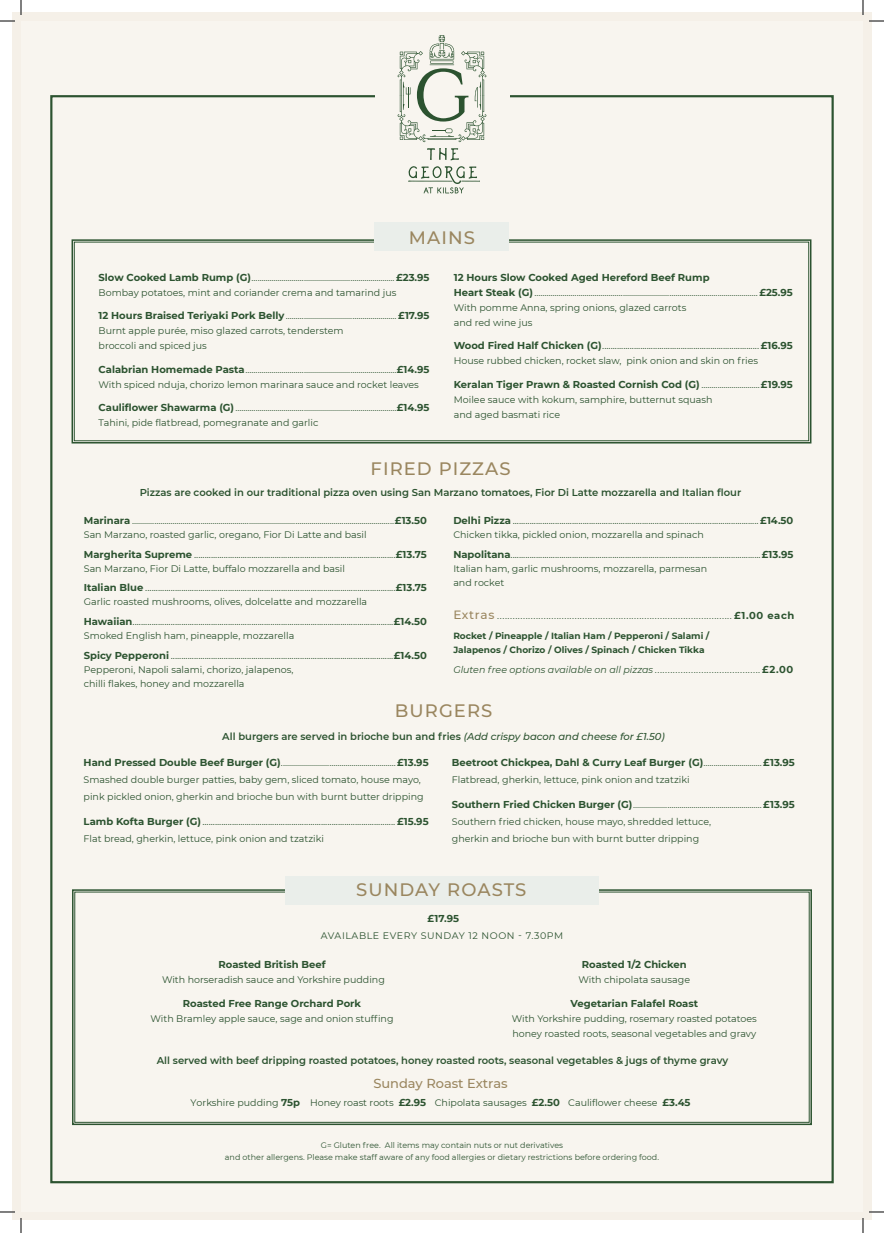
<style>
.page{position:relative;width:884px;height:1233px;background:#fff}
.page>*{position:absolute;margin:0;border:0;box-sizing:border-box;transform-origin:0 0}
.t1{font:500 18px "Montserrat";letter-spacing:.06em;color:#9a865f}
.t2{font:500 13px "Montserrat";color:#9a865f}
.t3{font:10px "Montserrat";color:#2c5330}
.t4{font:700 10px "Montserrat";color:#2c5330}
.t5{font:600 10px "Montserrat";color:#2c5330}
.t6{font:9.5px/15px "Montserrat";color:#2c5330}
.t7{font:9.5px "Montserrat";letter-spacing:.06em;color:#2c5330}
.t8{font:700 9px/14px "Montserrat";color:#2c5330}
.t9{font:8px/12px "Montserrat";color:#2c5330;text-align:center}
.s1{font-weight:700;font-size:10px}
.s2{font-weight:700}
.s3{font-weight:400;font-size:9.5px}
.s4{font-weight:500;font-size:12px;color:#9a865f}
.s5{font-style:italic}
.s6{font-weight:500;font-style:italic}
</style>
<div class="page">
<div style="left:12px;top:12px;width:859px;height:1208px;background:#f5f0e8"></div>
<div style="left:21px;top:21px;width:842px;height:1191px;background:#f8f5ef"></div>
<svg style="left:427px;top:148px;width:32px;height:12px"></svg>
<svg style="left:408px;top:166px;width:72px;height:27px"></svg>
<svg style="left:398px;top:35px;width:88px;height:107px"></svg>
<svg style="left:72px;top:889px;width:740px;height:236px"></svg>
<svg style="left:71px;top:239px;width:741px;height:205px"></svg>
<div style="left:74px;top:242px;width:735px;height:199px;border:1px solid #2c5330"></div>
<div style="left:285px;top:876px;width:314px;height:28px;background:#eaeeea"></div>
<div style="left:374px;top:222px;width:135px;height:28px;background:#eaeeea"></div>
<svg style="left:0;top:1211px;width:15px;height:1px"></svg>
<svg style="left:869px;top:1211px;width:15px;height:1px"></svg>
<svg style="left:0;top:0;width:22px;height:22px"></svg>
<svg style="left:20px;top:1218px;width:2px;height:15px"></svg>
<svg style="left:862px;top:0;width:22px;height:22px"></svg>
<svg style="left:862px;top:1218px;width:2px;height:15px"></svg>
<p class="t1" style="left:409px;top:225px;width:68px">MAINS</p>
<p class="t6" style="left:99px;top:269px;width:333px"><span class="s1">Slow Cooked Lamb Rump (G)</span>....................................................................... <span class="s1">£23.95<br></span>Bombay potatoes, mint and coriander crema and tamarind jus</p>
<p class="t6" style="left:99px;top:308px;width:333px"><span class="s1">12 Hours Braised Teriyaki Pork Belly</span>....................................................... <span class="s1">£17.95<br></span>Burnt apple purée, miso glazed carrots, tenderstem<br>broccoli and spiced jus</p>
<p class="t6" style="left:99px;top:361px;width:333px"><span class="s1">Calabrian Homemade Pasta</span>...........................................................................<span class="s1">£14.95<br></span>With spiced nduja, chorizo lemon marinara sauce and rocket leaves</p>
<p class="t6" style="left:99px;top:400px;width:333px"><span class="s1">Cauliflower Shawarma (G)</span>................................................................................<span class="s1">£14.95<br></span>Tahini, pide flatbread, pomegranate and garlic</p>
<p class="t4" style="left:454px;top:270px;width:257px">12 Hours Slow Cooked Aged Hereford Beef Rump</p>
<p class="t6" style="left:454px;top:284px;width:341px"><span class="s1">Heart Steak (G)</span>............................................................................................................... <span class="s1">£25.95<br></span>With pomme Anna, spring onions, glazed carrots<br>and red wine jus</p>
<p class="t3" style="left:454px;top:339px;width:341px"><span class="s2">Wood Fired Half Chicken (G)</span>.......................................................................... <span class="s2">£16.95</span></p>
<p class="t6" style="left:454px;top:353px;width:306px">House rubbed chicken, rocket slaw, pink onion and skin on fries</p>
<p class="t4" style="left:454px;top:377px;width:341px">Keralan Tiger Prawn &amp; Roasted Cornish Cod (G) <span class="s3">.............................</span>£19.95</p>
<p class="t6" style="left:454px;top:391px;width:260px">Moilee sauce with kokum, samphire, butternut squash and aged basmati rice</p>
<p class="t1" style="left:370px;top:456px;width:142px">FIRED PIZZAS</p>
<p class="t5" style="left:140px;top:485px;width:603px">Pizzas are cooked in our traditional pizza oven using San Marzano tomatoes, Fior Di Latte mozzarella and Italian flour</p>
<p class="t3" style="left:453px;top:513px;width:342px"><span class="s2">Delhi Pizza</span> ....................................................................................................................<span class="s2">£14.50</span></p>
<p class="t6" style="left:453px;top:526px;width:252px">Chicken tikka, pickled onion, mozzarella and spinach</p>
<p class="t3" style="left:453px;top:547px;width:342px"><span class="s2">Napolitana</span>......................................................................................................................<span class="s2">£13.95</span></p>
<p class="t6" style="left:453px;top:561px;width:255px;line-height:14px">Italian ham, garlic mushrooms, mozzarella, parmesan and rocket</p>
<p class="t6" style="left:453px;top:608px;width:342px"><span class="s4">Extras</span> ........................................................................................... <span class="s1">£1.00 each</span></p>
<p class="t8" style="left:453px;top:628px;width:258px">Rocket / Pineapple / Italian Ham / Pepperoni / Salami /<br>Jalapenos / Chorizo / Olives / Spinach / Chicken Tikka</p>
<p class="t6" style="left:453px;top:661px;width:342px"><span class="s5">Gluten free options available on all pizzas</span> ......................................... <span class="s1">£2.00</span></p>
<p class="t6" style="left:84px;top:513px;width:345px;line-height:14px"><span class="s1">Marinara</span> ..................................................................................................................................<span class="s1">£13.50<br></span>San Marzano, roasted garlic, oregano, Fior Di Latte and basil</p>
<p class="t3" style="left:84px;top:547px;width:344px"><span class="s2">Margherita Supreme</span> ...............................................................................................<span class="s2">£13.75</span></p>
<p class="t6" style="left:84px;top:560px;width:263px">San Marzano, Fior Di Latte, buffalo mozzarella and basil</p>
<p class="t3" style="left:84px;top:581px;width:344px"><span class="s2">Italian Blue</span> ......................................................................................................................<span class="s2">£13.75</span></p>
<p class="t6" style="left:84px;top:594px;width:285px">Garlic roasted mushrooms, olives, dolcelatte and mozzarella</p>
<p class="t3" style="left:84px;top:614px;width:344px"><span class="s2">Hawaiian</span>...........................................................................................................................<span class="s2">£14.50</span></p>
<p class="t6" style="left:84px;top:627px;width:212px">Smoked English ham, pineapple, mozzarella</p>
<p class="t3" style="left:84px;top:648px;width:344px"><span class="s2">Spicy Pepperoni</span> .........................................................................................................<span class="s2">£14.50</span></p>
<p class="t6" style="left:84px;top:662px;width:211px;line-height:14px">Pepperoni, Napoli salami, chorizo, jalapenos, chilli flakes, honey and mozzarella</p>
<p class="t1" style="left:395px;top:698px;width:99px">BURGERS</p>
<p class="t5" style="left:222px;top:729px;width:444px">All burgers are served in brioche bun and fries <span class="s6">(Add crispy bacon and cheese for £1.50)</span></p>
<p class="t6" style="left:84px;top:753px;width:347px;line-height:17px"><span class="s1">Hand Pressed Double Beef Burger (G)</span>.........................................................<span class="s1">£13.95<br></span>Smashed double burger patties, baby gem, sliced tomato, house mayo, pink pickled onion, gherkin and brioche bun with burnt butter dripping</p>
<p class="t3" style="left:84px;top:815px;width:346px"><span class="s2">Lamb Kofta Burger (G)</span>........................................................................................... <span class="s2">£15.95</span></p>
<p class="t6" style="left:84px;top:831px;width:242px">Flat bread, gherkin, lettuce, pink onion and tzatziki</p>
<p class="t4" style="left:452px;top:755px;width:345px">Beetroot Chickpea, Dahl &amp; Curry Leaf Burger (G)<span class="s3">.............................</span>£13.95</p>
<p class="t6" style="left:452px;top:771px;width:239px">Flatbread, gherkin, lettuce, pink onion and tzatziki</p>
<p class="t6" style="left:452px;top:796px;width:345px;line-height:17px"><span class="s1">Southern Fried Chicken Burger (G)</span>................................................................<span class="s1">£13.95<br></span>Southern fried chicken, house mayo, shredded lettuce,<br>gherkin and brioche bun with burnt butter dripping</p>
<p class="t1" style="left:356px;top:877px;width:172px">SUNDAY ROASTS</p>
<p class="t4" style="left:428px;top:910px;width:33px">£17.95</p>
<p class="t7" style="left:321px;top:929px;width:244px">AVAILABLE EVERY SUNDAY 12 NOON - 7.30PM</p>
<p class="t4" style="left:219px;top:957px;width:109px">Roasted British Beef</p>
<p class="t6" style="left:162px;top:972px;width:224px">With horseradish sauce and Yorkshire pudding</p>
<p class="t4" style="left:183px;top:996px;width:180px">Roasted Free Range Orchard Pork</p>
<p class="t6" style="left:151px;top:1010px;width:244px">With Bramley apple sauce, sage and onion stuffing</p>
<p class="t4" style="left:582px;top:957px;width:106px">Roasted 1/2 Chicken</p>
<p class="t6" style="left:578px;top:972px;width:113px">With chipolata sausage</p>
<p class="t4" style="left:571px;top:996px;width:129px">Vegetarian Falafel Roast</p>
<p class="t6" style="left:512px;top:1010px;width:247px">With Yorkshire pudding, rosemary roasted potatoes honey roasted roots, seasonal vegetables and gravy</p>
<p class="t5" style="left:157px;top:1053px;width:573px">All served with beef dripping roasted potatoes, honey roasted roots, seasonal vegetables &amp; jugs of thyme gravy</p>
<p class="t2" style="left:373px;top:1074px;width:136px">Sunday Roast Extras</p>
<p class="t6" style="left:191px;top:1095px;width:501px">Yorkshire pudding <span class="s1">75p</span> Honey roast roots <span class="s1">£2.95</span> Chipolata sausages <span class="s1">£2.50</span> Cauliflower cheese <span class="s1">£3.45</span></p>
<p class="t9" style="left:225px;top:1138px;width:436px">G= Gluten free. All items may contain nuts or nut derivatives<br>and other allergens. Please make staff aware of any food allergies or dietary restrictions before ordering food.</p>
</div>
